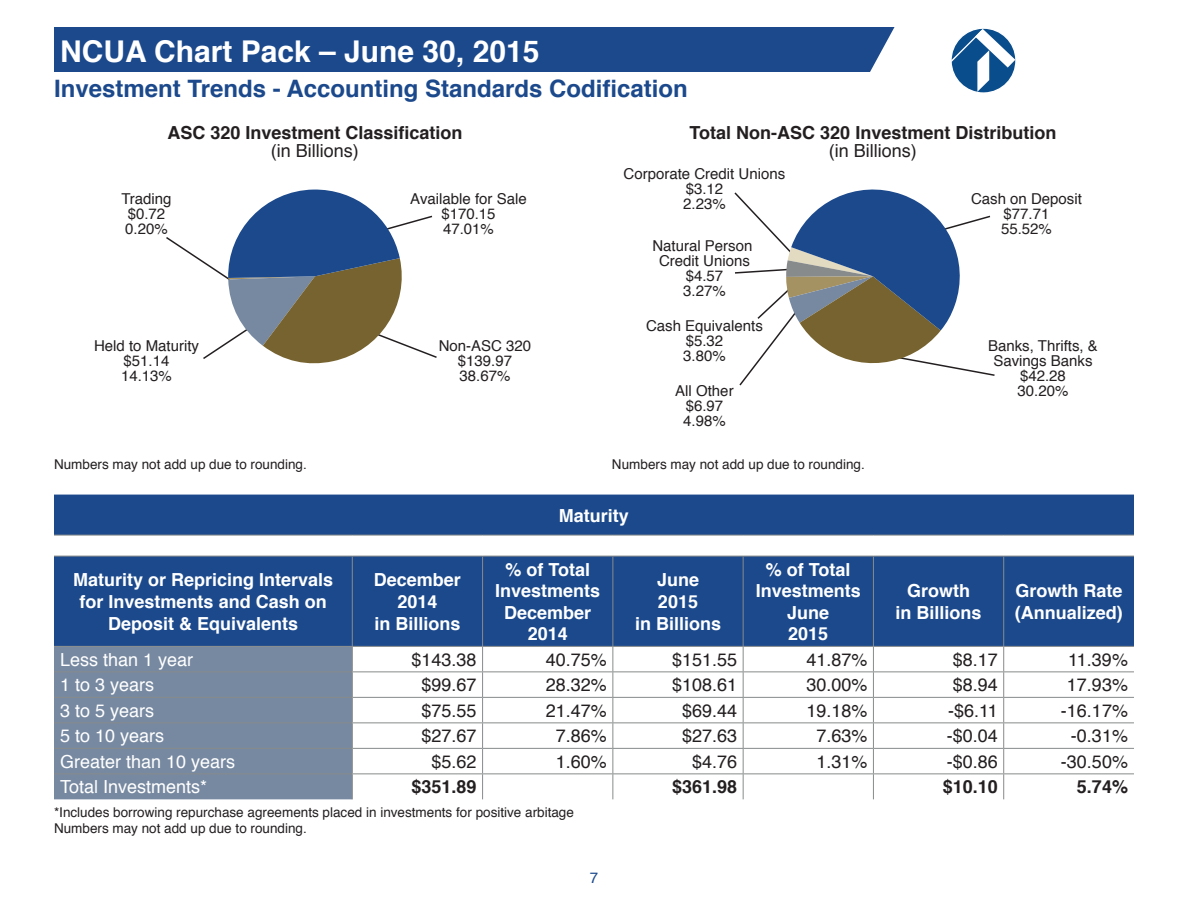
<style>
.page{position:relative;width:1188px;height:918px;background:#fff}
.page>*{position:absolute;margin:0;border:0;box-sizing:border-box;transform-origin:0 0}
.t1{font:700 30px "Helvetica";color:#fff}
.t2{font:700 24px "Helvetica";color:#1b498c}
.t3{font:700 18px/21.6px "Helvetica";color:#fff;text-align:center}
.t4{font:18px "Helvetica";color:#231f20}
.t5{font:700 18px "Helvetica";color:#231f20}
.t6{font:18px "Helvetica";color:#fff}
.t7{font:15px/15px "Helvetica";color:#231f20;text-align:center}
.t8{font:15px "Helvetica";color:#1b498c}
.t9{font:13.5px/16.2px "Helvetica";color:#231f20}
</style>
<div class="page">
<div style="left:54px;top:27px;width:841px;height:45px;background:#1b498c"></div>
<svg style="left:951px;top:28px;width:65px;height:65px"></svg>
<svg style="left:166px;top:189px;width:271px;height:175px"></svg>
<svg style="left:734px;top:189px;width:261px;height:197px"></svg>
<svg style="left:54px;top:495px;width:1080px;height:151px;background:#39619b"></svg>
<div style="left:54px;top:647px;width:298px;height:152px;background:#7789a1"></div>
<hr style="left:54px;top:535px;width:298px;height:1px;background:#888b8b">
<hr style="left:352px;top:535px;width:131px;height:1px;background:#888b8b">
<hr style="left:483px;top:535px;width:130px;height:1px;background:#888b8b">
<hr style="left:613px;top:535px;width:130px;height:1px;background:#888b8b">
<hr style="left:743px;top:535px;width:130px;height:1px;background:#888b8b">
<hr style="left:873px;top:535px;width:131px;height:1px;background:#888b8b">
<hr style="left:1004px;top:535px;width:130px;height:1px;background:#888b8b">
<hr style="left:54px;top:556px;width:298px;height:1px;background:#888b8b">
<hr style="left:352px;top:556px;width:131px;height:1px;background:#888b8b">
<hr style="left:352px;top:556px;width:1px;height:90px;background:#888b8b">
<hr style="left:483px;top:556px;width:130px;height:1px;background:#888b8b">
<hr style="left:482px;top:556px;width:1px;height:90px;background:#888b8b">
<hr style="left:613px;top:556px;width:130px;height:1px;background:#888b8b">
<hr style="left:612px;top:556px;width:1px;height:90px;background:#888b8b">
<hr style="left:743px;top:556px;width:130px;height:1px;background:#888b8b">
<hr style="left:743px;top:556px;width:1px;height:90px;background:#888b8b">
<hr style="left:873px;top:556px;width:131px;height:1px;background:#888b8b">
<hr style="left:873px;top:556px;width:1px;height:90px;background:#888b8b">
<hr style="left:1004px;top:556px;width:130px;height:1px;background:#888b8b">
<hr style="left:1003px;top:556px;width:1px;height:90px;background:#888b8b">
<hr style="left:54px;top:646px;width:298px;height:1px;background:#888b8b">
<hr style="left:352px;top:646px;width:131px;height:1px;background:#888b8b">
<hr style="left:483px;top:646px;width:130px;height:1px;background:#888b8b">
<hr style="left:613px;top:646px;width:130px;height:1px;background:#888b8b">
<hr style="left:743px;top:646px;width:130px;height:1px;background:#888b8b">
<hr style="left:873px;top:646px;width:131px;height:1px;background:#888b8b">
<hr style="left:1004px;top:646px;width:130px;height:1px;background:#888b8b">
<hr style="left:54px;top:671px;width:298px;height:1px;background:#888b8b">
<hr style="left:352px;top:671px;width:131px;height:1px;background:#888b8b">
<hr style="left:483px;top:671px;width:130px;height:1px;background:#888b8b">
<hr style="left:613px;top:671px;width:130px;height:1px;background:#888b8b">
<hr style="left:743px;top:671px;width:130px;height:1px;background:#888b8b">
<hr style="left:873px;top:671px;width:131px;height:1px;background:#888b8b">
<hr style="left:1004px;top:671px;width:130px;height:1px;background:#888b8b">
<hr style="left:54px;top:697px;width:298px;height:1px;background:#888b8b">
<hr style="left:352px;top:697px;width:131px;height:1px;background:#888b8b">
<hr style="left:483px;top:697px;width:130px;height:1px;background:#888b8b">
<hr style="left:613px;top:697px;width:130px;height:1px;background:#888b8b">
<hr style="left:743px;top:697px;width:130px;height:1px;background:#888b8b">
<hr style="left:873px;top:697px;width:131px;height:1px;background:#888b8b">
<hr style="left:1004px;top:697px;width:130px;height:1px;background:#888b8b">
<hr style="left:54px;top:722px;width:298px;height:1px;background:#888b8b">
<hr style="left:352px;top:722px;width:131px;height:1px;background:#888b8b">
<hr style="left:483px;top:722px;width:130px;height:1px;background:#888b8b">
<hr style="left:613px;top:722px;width:130px;height:1px;background:#888b8b">
<hr style="left:743px;top:722px;width:130px;height:1px;background:#888b8b">
<hr style="left:873px;top:722px;width:131px;height:1px;background:#888b8b">
<hr style="left:1004px;top:722px;width:130px;height:1px;background:#888b8b">
<hr style="left:54px;top:748px;width:298px;height:1px;background:#888b8b">
<hr style="left:352px;top:748px;width:131px;height:1px;background:#888b8b">
<hr style="left:483px;top:748px;width:130px;height:1px;background:#888b8b">
<hr style="left:613px;top:748px;width:130px;height:1px;background:#888b8b">
<hr style="left:743px;top:748px;width:130px;height:1px;background:#888b8b">
<hr style="left:873px;top:748px;width:131px;height:1px;background:#888b8b">
<hr style="left:1004px;top:748px;width:130px;height:1px;background:#888b8b">
<hr style="left:54px;top:773px;width:298px;height:1px;background:#888b8b">
<hr style="left:352px;top:773px;width:131px;height:1px;background:#888b8b">
<svg style="left:352px;top:647px;width:1px;height:152px"></svg>
<hr style="left:483px;top:773px;width:130px;height:1px;background:#888b8b">
<svg style="left:482px;top:647px;width:1px;height:152px"></svg>
<hr style="left:613px;top:773px;width:130px;height:1px;background:#888b8b">
<svg style="left:612px;top:647px;width:1px;height:152px"></svg>
<hr style="left:743px;top:773px;width:130px;height:1px;background:#888b8b">
<svg style="left:743px;top:647px;width:1px;height:152px"></svg>
<hr style="left:873px;top:773px;width:131px;height:1px;background:#888b8b">
<svg style="left:873px;top:647px;width:1px;height:152px"></svg>
<hr style="left:1004px;top:773px;width:130px;height:1px;background:#888b8b">
<svg style="left:1003px;top:647px;width:1px;height:152px"></svg>
<h1 class="t1" style="left:60px;top:27px;width:481px">NCUA Chart Pack – June 30, 2015</h1>
<h2 class="t2" style="left:54px;top:69px;width:635px">Investment Trends - Accounting Standards Codification</h2>
<p class="t5" style="left:167px;top:118px;width:297px">ASC 320 Investment Classification</p>
<p class="t4" style="left:271px;top:137px;width:90px">(in Billions)</p>
<p class="t7" style="left:410px;top:191px;width:118px">Available for Sale $170.15<br>47.01%</p>
<p class="t5" style="left:690px;top:118px;width:368px">Total Non-ASC 320 Investment Distribution</p>
<p class="t4" style="left:829px;top:137px;width:90px">(in Billions)</p>
<p class="t7" style="left:971px;top:191px;width:112px">Cash on Deposit $77.71<br>55.52%</p>
<p class="t7" style="left:624px;top:167px;width:163px">Corporate Credit Unions $3.12<br>2.23%</p>
<p class="t7" style="left:121px;top:191px;width:52px;text-align:left">Trading $0.72<br>0.20%</p>
<p class="t7" style="left:94px;top:339px;width:107px">Held to Maturity $51.14<br>14.13%</p>
<p class="t7" style="left:439px;top:339px;width:94px">Non-ASC 320 $139.97<br>38.67%</p>
<p class="t7" style="left:652px;top:239px;width:102px">Natural Person<br>Credit Unions $4.57<br>3.27%</p>
<p class="t7" style="left:646px;top:319px;width:118px">Cash Equivalents $5.32<br>3.80%</p>
<p class="t7" style="left:988px;top:339px;width:111px">Banks, Thrifts, &amp;<br>Savings Banks $42.28</p>
<p class="t7" style="left:675px;top:384px;width:60px">All Other</p>
<p class="t7" style="left:1018px;top:384px;width:52px">30.20%</p>
<p class="t7" style="left:683px;top:399px;width:44px;text-align:left">$6.97<br>4.98%</p>
<p class="t9" style="left:54px;top:457px;width:254px">Numbers may not add up due to rounding.</p>
<p class="t9" style="left:612px;top:457px;width:254px">Numbers may not add up due to rounding.</p>
<p class="t3" style="left:559px;top:505px;width:72px">Maturity</p>
<p class="t3" style="left:73px;top:569px;width:262px">Maturity or Repricing Intervals for Investments and Cash on<br>Deposit &amp; Equivalents</p>
<p class="t3" style="left:374px;top:569px;width:89px">December<br>2014<br>in Billions</p>
<p class="t3" style="left:495px;top:559px;width:107px">% of Total<br>Investments<br>December<br>2014</p>
<p class="t3" style="left:635px;top:569px;width:88px">June<br>2015<br>in Billions</p>
<p class="t3" style="left:756px;top:559px;width:107px">% of Total<br>Investments<br>June<br>2015</p>
<p class="t3" style="left:896px;top:580px;width:88px">Growth<br>in Billions</p>
<p class="t3" style="left:1015px;top:580px;width:110px;text-align:left">Growth Rate (Annualized)</p>
<p class="t6" style="left:60px;top:646px;width:135px">Less than 1 year</p>
<p class="t4" style="left:412px;top:646px;width:67px">$143.38</p>
<p class="t4" style="left:546px;top:646px;width:63px">40.75%</p>
<p class="t4" style="left:672px;top:646px;width:67px">$151.55</p>
<p class="t4" style="left:806px;top:646px;width:63px">41.87%</p>
<p class="t4" style="left:953px;top:646px;width:47px">$8.17</p>
<p class="t4" style="left:1068px;top:646px;width:61px">11.39%</p>
<p class="t6" style="left:60px;top:671px;width:96px">1 to 3 years</p>
<p class="t4" style="left:422px;top:671px;width:57px">$99.67</p>
<p class="t4" style="left:546px;top:671px;width:63px">28.32%</p>
<p class="t4" style="left:672px;top:671px;width:67px">$108.61</p>
<p class="t4" style="left:806px;top:671px;width:63px">30.00%</p>
<p class="t4" style="left:953px;top:671px;width:47px">$8.94</p>
<p class="t4" style="left:1067px;top:671px;width:63px">17.93%</p>
<p class="t6" style="left:60px;top:697px;width:96px">3 to 5 years</p>
<p class="t4" style="left:422px;top:697px;width:57px">$75.55</p>
<p class="t4" style="left:546px;top:697px;width:63px">21.47%</p>
<p class="t4" style="left:682px;top:697px;width:57px">$69.44</p>
<p class="t4" style="left:806px;top:697px;width:63px">19.18%</p>
<p class="t4" style="left:948px;top:697px;width:51px">-$6.11</p>
<p class="t4" style="left:1061px;top:697px;width:69px">-16.17%</p>
<p class="t6" style="left:60px;top:722px;width:106px">5 to 10 years</p>
<p class="t4" style="left:422px;top:722px;width:57px">$27.67</p>
<p class="t4" style="left:556px;top:722px;width:53px">7.86%</p>
<p class="t4" style="left:682px;top:722px;width:57px">$27.63</p>
<p class="t4" style="left:816px;top:722px;width:53px">7.63%</p>
<p class="t4" style="left:947px;top:722px;width:53px">-$0.04</p>
<p class="t4" style="left:1071px;top:722px;width:59px">-0.31%</p>
<p class="t6" style="left:60px;top:748px;width:177px">Greater than 10 years</p>
<p class="t4" style="left:432px;top:748px;width:47px">$5.62</p>
<p class="t4" style="left:556px;top:748px;width:53px">1.60%</p>
<p class="t4" style="left:692px;top:748px;width:47px">$4.76</p>
<p class="t4" style="left:816px;top:748px;width:53px">1.31%</p>
<p class="t4" style="left:947px;top:748px;width:53px">-$0.86</p>
<p class="t4" style="left:1061px;top:748px;width:69px">-30.50%</p>
<p class="t6" style="left:60px;top:773px;width:149px">Total Investments*</p>
<p class="t5" style="left:412px;top:773px;width:67px">$351.89</p>
<p class="t5" style="left:672px;top:773px;width:67px">$361.98</p>
<p class="t5" style="left:943px;top:773px;width:57px">$10.10</p>
<p class="t5" style="left:1077px;top:773px;width:53px">5.74%</p>
<p class="t9" style="left:54px;top:805px;width:521px">*Includes borrowing repurchase agreements placed in investments for positive arbitage<br>Numbers may not add up due to rounding.</p>
<p class="t8" style="left:590px;top:866px;width:10px">7</p>
</div>
